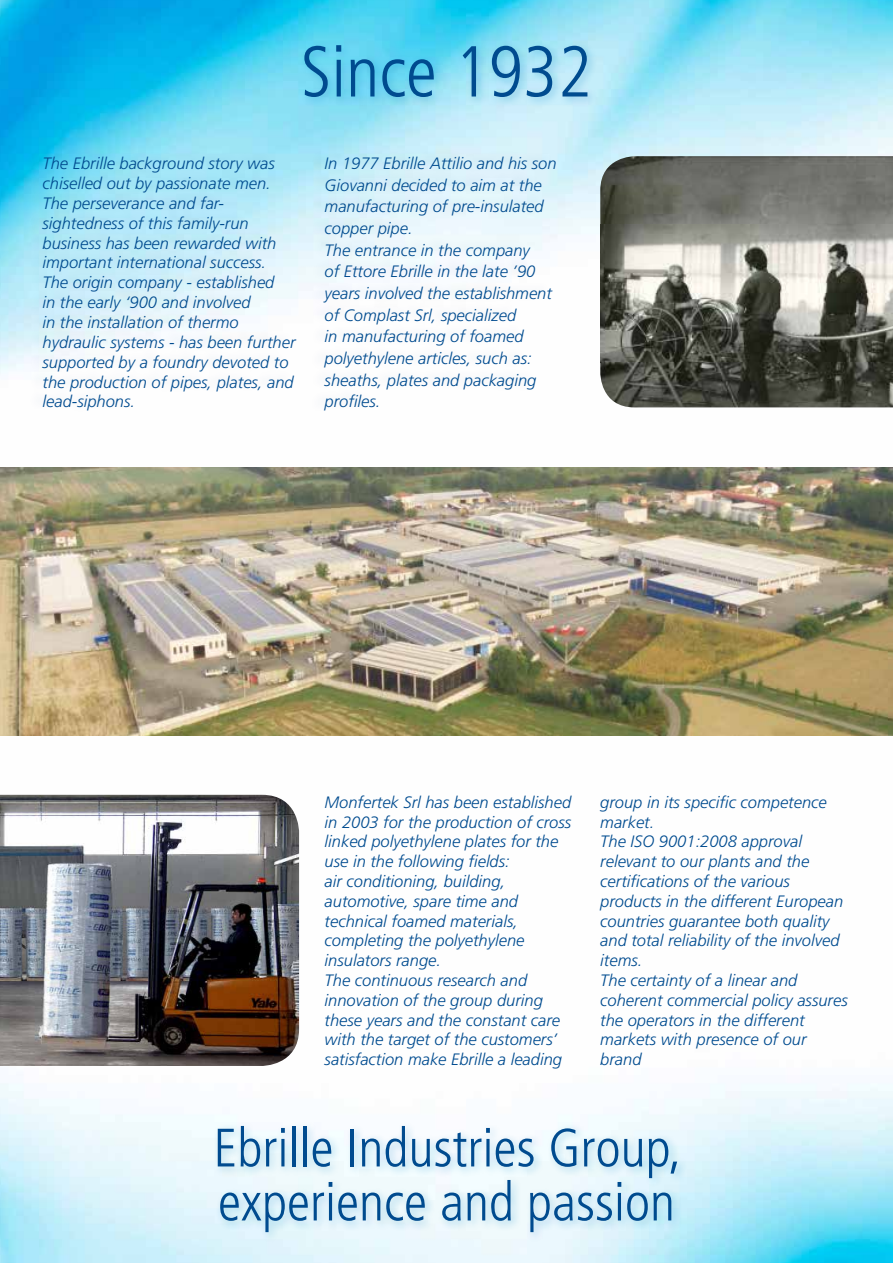
<style>
.page{position:relative;width:893px;height:1263px;background:#fff}
.page>*{position:absolute;margin:0;border:0;box-sizing:border-box;transform-origin:0 0}
.t1{font:300 condensed 72px "Frutiger";color:#004b8f}
.t2{font:300 condensed 54px/54px "Frutiger";color:#004b8f}
.t3{font:italic 300 16.5px/19.8px "Frutiger";color:#004b8f}
</style>
<div class="page">
<img style="left:0;top:0;width:893px;height:1263px">
<div style="left:300px;top:40px;width:298px;height:68px;background:#0083c3;opacity:.3"></div>
<div style="left:213px;top:1121px;width:475px;height:122px;background:#0083c3;opacity:.3"></div>
<div style="left:27px;top:146px;width:528px;height:269px;background:#004b8f;opacity:.1"></div>
<img style="left:0;top:467px;width:893px;height:268px">
<img style="left:600px;top:156px;width:293px;height:251px">
<img style="left:0;top:795px;width:299px;height:271px">
<h1 class="t1" style="left:301px;top:31px;width:293px">Since 1932</h1>
<p class="t3" style="left:43px;top:153px;width:255px">The Ebrille background story was chiselled out by passionate men.<br>The perseverance and far&shy;sightedness of this family-run business has been rewarded with important international success.<br>The origin company - established<br>in the early ‘900 and involved<br>in the installation of thermo hydraulic systems - has been further supported by a foundry devoted to the production of pipes, plates, and lead-siphons.</p>
<p class="t3" style="left:325px;top:153px;width:233px;line-height:21.6px">In 1977 Ebrille Attilio and his son<br>Giovanni decided to aim at the manufacturing of pre-insulated copper pipe.<br>The entrance in the company<br>of Ettore Ebrille in the late ’90 years involved the establishment of Complast Srl, specialized<br>in manufacturing of foamed polyethylene articles, such as: sheaths, plates and packaging profiles.</p>
<p class="t3" style="left:325px;top:792px;width:248px">Monfertek Srl has been established in 2003 for the production of cross linked polyethylene plates for the use in the following fields:<br>air conditioning, building, automotive, spare time and technical foamed materials, completing the polyethylene insulators range.<br>The continuous research and innovation of the group during these years and the constant care with the target of the customers’ satisfaction make Ebrille a leading</p>
<p class="t3" style="left:600px;top:792px;width:249px">group in its specific competence market.<br>The ISO 9001:2008 approval relevant to our plants and the certifications of the various products in the different European countries guarantee both quality and total reliability of the involved items.<br>The certainty of a linear and coherent commercial policy assures the operators in the different markets with presence of our brand</p>
<h2 class="t2" style="left:213px;top:1121px;width:470px">Ebrille Industries Group, experience and passion</h2>
</div>
